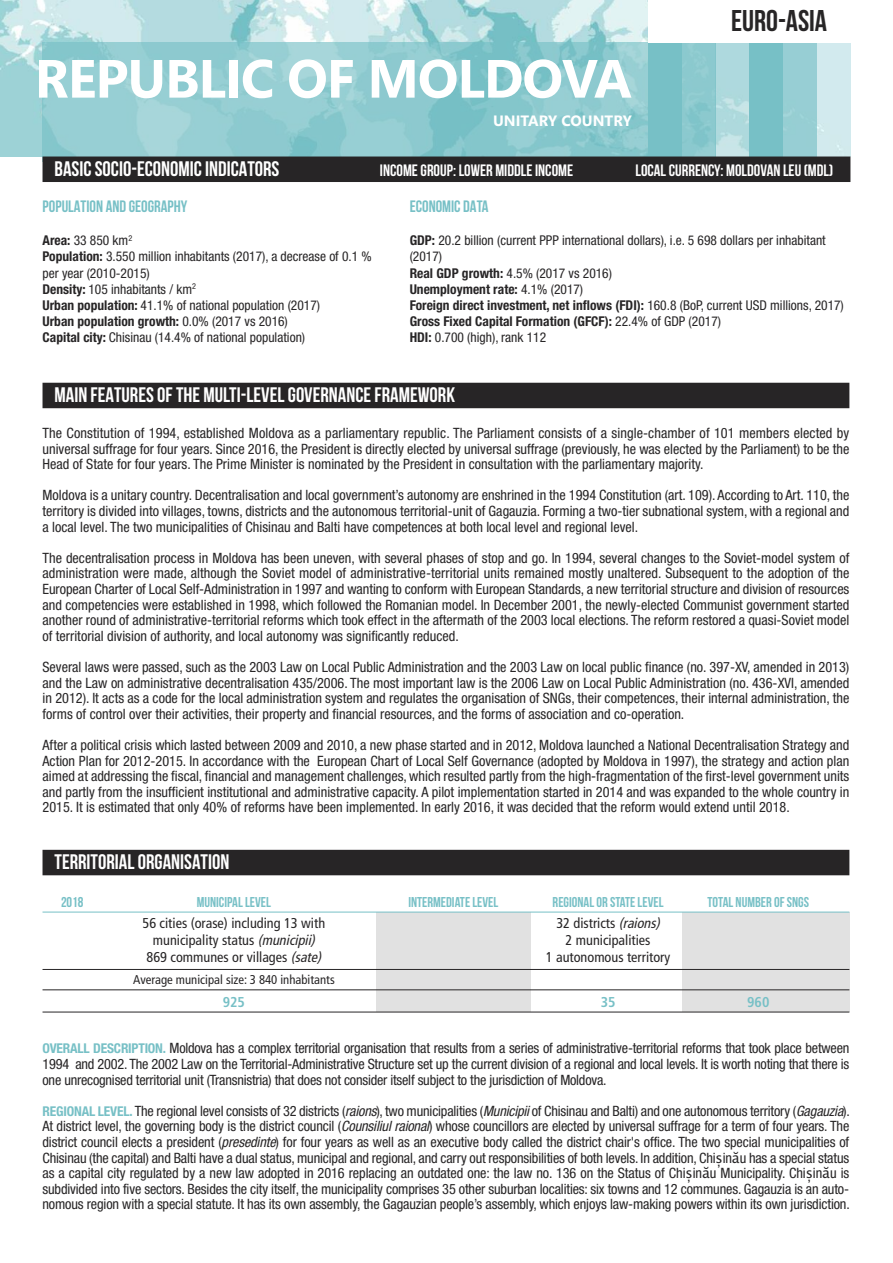
<style>
.page{position:relative;width:893px;height:1263px;background:#fff}
.page>*{position:absolute;margin:0;border:0;box-sizing:border-box;transform-origin:0 0}
.t1{font:700 53.7px "Segoe";letter-spacing:-.02em;color:#fff}
.t2{font:700 30px "Bebas Neue";color:#272526}
.t3{font:700 21px "Bebas Neue";color:#fff}
.t4{font:700 16.5px "Bebas Neue";color:#fff}
.t5{font:700 16.5px "Bebas Neue";color:#77c0c6}
.t6{font:700 15px "Segoe";color:#fff}
.t7{font:condensed 14.25px/15.6px "Helvetica Neue";color:#272526;text-align:justify}
.t8{font:condensed 14.25px "Frutiger";color:#272526}
.t9{font:700 14.25px "Bebas Neue";color:#77c0c6}
.t10{font:700 condensed 14.25px "Frutiger";color:#77c0c6}
.t11{font:condensed 13.5px/16.2px "Helvetica Neue";color:#272526}
.t12{font:condensed 12.75px "Frutiger";color:#272526}
.s1{font-weight:700}
.s2{font-style:italic}
.s3{font-weight:700;font-size:13.5px;color:#77c0c6}
.s4{font-family:"Lucida Grande";font-stretch:normal}
</style>
<div class="page">
<div style="left:682px;top:912px;width:167px;height:100px;background:#e1e1e1"></div>
<div style="left:377px;top:912px;width:154px;height:100px;background:#e1e1e1"></div>
<img style="left:0;top:0;width:850px;height:156px">
<div style="left:43px;top:43px;width:605px;height:119px;background:#77c0c6;opacity:.64"></div>
<div style="left:648px;top:0;width:205px;height:43px;background:#fff"></div>
<div style="left:648px;top:43px;width:34px;height:113px;background:#77c0c6"></div>
<div style="left:682px;top:43px;width:33px;height:113px;background:#8bc9ce"></div>
<div style="left:715px;top:43px;width:34px;height:113px;background:#77c0c6;opacity:.39"></div>
<div style="left:749px;top:43px;width:34px;height:113px;background:#77c0c6"></div>
<div style="left:783px;top:43px;width:34px;height:113px;background:#97ced4"></div>
<div style="left:43px;top:156px;width:807px;height:26px;background:#272526"></div>
<div style="left:43px;top:383px;width:806px;height:25px;background:#272526"></div>
<div style="left:43px;top:850px;width:806px;height:25px;background:#272526"></div>
<hr style="left:43px;top:912px;width:806px;height:1px;background:#77c0c6">
<hr style="left:43px;top:969px;width:806px;height:1px;background:#272526">
<hr style="left:43px;top:989px;width:806px;height:1px;background:#272526">
<hr style="left:43px;top:1012px;width:806px;height:1px;background:#272526">
<h1 class="t1" style="left:35px;top:48px;width:599px">REPUBLIC OF MOLDOVA</h1>
<p class="t6" style="left:493px;top:112px;width:140px">UNITARY COUNTRY</p>
<h2 class="t2" style="left:731px;top:3px;width:98px">EURO-ASIA</h2>
<h3 class="t3" style="left:55px;top:157px;width:226px">BASICSOCIO-ECONOMIC INDICATORS</h3>
<p class="t4" style="left:380px;top:161px;width:195px">INCOMEGROUP: LOWER MIDDLEINCOME</p>
<p class="t4" style="left:635px;top:161px;width:200px">LOCALCURRENCY: MOLDOVAN LEU (MDL)</p>
<p class="t5" style="left:43px;top:197px;width:146px">POPULATION AND GEOGRAPHY</p>
<p class="t11" style="left:43px;top:233px;width:331px"><span class="s1">Area:</span> 33 850 km<sup>2<br></sup><span class="s1">Population:</span> 3.550 million inhabitants (2017), a decrease of 0.1 % per year (2010-2015)<br><span class="s1">Density:</span> 105 inhabitants / km<sup>2<br></sup><span class="s1">Urban population:</span> 41.1% of national population (2017)<br><span class="s1">Urban population growth:</span> 0.0% (2017 vs 2016)<br><span class="s1">Capital city:</span> Chisinau (14.4% of national population)</p>
<p class="t5" style="left:410px;top:197px;width:80px">ECONOMIC DATA</p>
<p class="t11" style="left:410px;top:233px;width:436px"><span class="s1">GDP:</span> 20.2 billion (current PPP international dollars), i.e. 5 698 dollars per inhabitant (2017)<br><span class="s1">Real GDP growth:</span> 4.5% (2017 vs 2016)<br><span class="s1">Unemployment rate:</span> 4.1% (2017)<br><span class="s1">Foreign direct investment, net inflows (FDI):</span> 160.8 (BoP, current USD millions, 2017)<br><span class="s1">Gross Fixed Capital Formation (GFCF):</span> 22.4% of GDP (2017)<br><span class="s1">HDI:</span> 0.700 (high), rank 112</p>
<h3 class="t3" style="left:55px;top:383px;width:402px">MAIN FEATURES OF THE MULTI-LEVELGOVERNANCEFRAMEWORK</h3>
<p class="t7" style="left:43px;top:426px;width:808px">The Constitution of 1994, established Moldova as a parliamentary republic. The Parliament consists of a single-chamber of 101 members elected by universal suffrage for four years. Since 2016, the President is directly elected by universal suffrage (previously, he was elected by the Parliament) to be the Head of State for four years. The Prime Minister is nominated by the President in consultation with the parliamentary majority.</p>
<p class="t7" style="left:43px;top:489px;width:808px">Moldova is a unitary country. Decentralisation and local government’s autonomy are enshrined in the 1994 Constitution (art. 109). According to Art. 110, the territory is divided into villages, towns, districts and the autonomous territorial-unit of Gagauzia. Forming a two-tier subnational system, with a regional and a local level. The two municipalities of Chisinau and Balti have competences at both local level and regional level.</p>
<p class="t7" style="left:43px;top:551px;width:808px">The decentralisation process in Moldova has been uneven, with several phases of stop and go. In 1994, several changes to the Soviet-model system of administration were made, although the Soviet model of administrative-territorial units remained mostly unaltered. Subsequent to the adoption of the European Charter of Local Self-Administration in 1997 and wanting to conform with European Standards, a new territorial structure and division of resources and competencies were established in 1998, which followed the Romanian model. In December 2001, the newly-elected Communist government started another round of administrative-territorial reforms which took effect in the aftermath of the 2003 local elections. The reform restored a quasi-Soviet model of territorial division of authority, and local autonomy was significantly reduced.</p>
<p class="t7" style="left:43px;top:660px;width:808px">Several laws were passed, such as the 2003 Law on Local Public Administration and the 2003 Law on local public finance (no. 397-XV, amended in 2013) and the Law on administrative decentralisation 435/2006. The most important law is the 2006 Law on Local Public Administration (no. 436-XVI, amended in 2012). It acts as a code for the local administration system and regulates the organisation of SNGs, their competences, their internal administration, the forms of control over their activities, their property and financial resources, and the forms of association and co-operation.</p>
<p class="t7" style="left:43px;top:738px;width:808px">After a political crisis which lasted between 2009 and 2010, a new phase started and in 2012, Moldova launched a National Decentralisation Strategy and Action Plan for 2012-2015. In accordance with the European Chart of Local Self Governance (adopted by Moldova in 1997), the strategy and action plan aimed at addressing the fiscal, financial and management challenges, which resulted partly from the high-fragmentation of the first-level government units and partly from the insufficient institutional and administrative capacity. A pilot implementation started in 2014 and was expanded to the whole country in 2015. It is estimated that only 40% of reforms have been implemented. In early 2016, it was decided that the reform would extend until 2018.</p>
<h3 class="t3" style="left:55px;top:850px;width:176px">TERRITORIAL ORGANISATION</h3>
<p class="t9" style="left:61px;top:893px;width:24px">2018</p>
<p class="t9" style="left:197px;top:893px;width:76px">MUNICIPALLEVEL</p>
<p class="t9" style="left:408px;top:893px;width:91px">INTERMEDIATE LEVEL</p>
<p class="t9" style="left:553px;top:893px;width:112px">REGIONAL OR STATELEVEL</p>
<p class="t9" style="left:707px;top:893px;width:103px">TOTAL NUMBER OF SNGS</p>
<p class="t8" style="left:143px;top:917px;width:184px">56 cities (orase) including 13 with</p>
<p class="t8" style="left:556px;top:917px;width:108px">32 districts <span class="s2">(raions)</span></p>
<p class="t8" style="left:153px;top:934px;width:166px">municipality status <span class="s2">(municipii)</span></p>
<p class="t8" style="left:566px;top:934px;width:86px">2 municipalities</p>
<p class="t8" style="left:147px;top:951px;width:179px">869 communes or villages <span class="s2">(sate)</span></p>
<p class="t8" style="left:546px;top:951px;width:126px">1 autonomous territory</p>
<p class="t12" style="left:133px;top:975px;width:203px">Average municipal size: 3 840 inhabitants</p>
<p class="t10" style="left:223px;top:996px;width:24px">925</p>
<p class="t10" style="left:601px;top:996px;width:16px">35</p>
<p class="t10" style="left:747px;top:996px;width:24px">960</p>
<p class="t7" style="left:43px;top:1042px;width:808px"><span class="s3">OVERALL DESCRIPTION.</span> Moldova has a complex territorial organisation that results from a series of administrative-territorial reforms that took place between 1994 and 2002. The 2002 Law on the Territorial-Administrative Structure set up the current division of a regional and local levels. It is worth noting that there is one unrecognised territorial unit (Transnistria) that does not consider itself subject to the jurisdiction of Moldova.</p>
<p class="t7" style="left:42px;top:1104px;width:809px"><span class="s3">REGIONAL LEVEL.</span> The regional level consists of 32 districts (<span class="s2">raions</span>), two municipalities (<span class="s2">Municipii</span> of Chisinau and Balti) and one autonomous territory (<span class="s2">Gagauzia</span>).<br>At district level, the governing body is the district council (<span class="s2">Counsiliul raional</span>) whose councillors are elected by universal suffrage for a term of four years. The district council elects a president (<span class="s2">presedinte</span>) for four years as well as an executive body called the district chair's office. The two special municipalities of Chisinau (the capital) and Balti have a dual status, municipal and regional, and carry out responsibilities of both levels. In addition, Chi<span class="s4">ș</span>in<span class="s4">ă</span>u has a special status as a capital city regulated by a new law adopted in 2016 replacing an outdated one: the law no. 136 on the Status of Chi<span class="s4">ș</span>in<span class="s4">ă</span>u Municipality. Chi<span class="s4">ș</span>in<span class="s4">ă</span>u is subdivided into five sectors. Besides the city itself, the municipality comprises 35 other suburban localities: six towns and 12 communes. Gagauzia is an auto&shy;nomous region with a special statute. It has its own assembly, the Gagauzian people’s assembly, which enjoys law-making powers within its own jurisdiction.</p>
</div>
